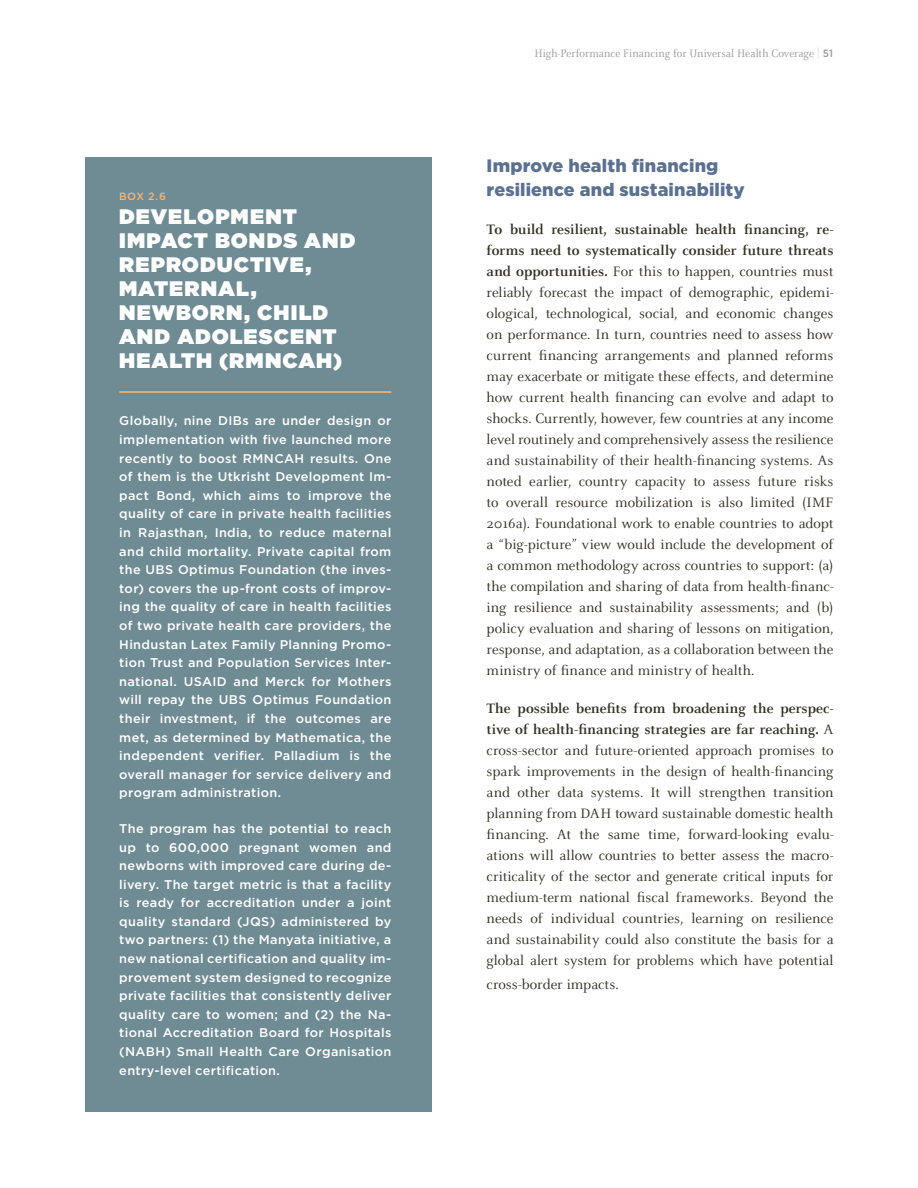
<style>
.page{position:relative;width:918px;height:1188px;background:#fff}
.page>*{position:absolute;margin:0;border:0;box-sizing:border-box;transform-origin:0 0}
.t1{font:900 21px/24px "Gotham";letter-spacing:.05em;color:#fff}
.t2{font:900 18px/24px "Gotham";letter-spacing:.01em;color:#5a7191}
.t3{font:15px/21px "Celeste";letter-spacing:-.005em;color:#333024;text-align:justify}
.t4{font:500 12.6px/18.6px "Gotham";letter-spacing:.025em;color:#fff;text-align:justify}
.t5{font:12px "Celeste";color:#999b99;scale:.94 1}
.t6{font:500 10.5px "Gotham";color:#ffb575}
.s1{font-family:"Gotham";font-weight:100}
.s2{font-family:"Gotham";font-weight:500;font-size:10.5px}
.s3{font-weight:700}
</style>
<div class="page">
<div style="left:85px;top:157px;width:346px;height:954px;background:#6f8b93"></div>
<hr style="left:119px;top:391px;width:272px;height:2px;background:#ffb575">
<p class="t6" style="left:119px;top:190px;width:48px">BOX 2.6</p>
<h1 class="t1" style="left:119px;top:204px;width:238px">DEVELOPMENT<br>IMPACT BONDS AND<br>REPRODUCTIVE,<br>MATERNAL,<br>NEWBORN, CHILD<br>AND ADOLESCENT<br>HEALTH (RMNCAH)</h1>
<p class="t4" style="left:119px;top:412px;width:274px">Globally, nine DIBs are under design or implementation with five launched more recently to boost RMNCAH results. One of them is the Utkrisht Development Im&shy;pact Bond, which aims to improve the quality of care in private health facilities in Rajasthan, India, to reduce maternal and child mortality. Private capital from the UBS Optimus Foundation (the inves&shy;tor) covers the up-front costs of improv&shy;ing the quality of care in health facilities of two private health care providers, the Hindustan Latex Family Planning Promo&shy;tion Trust and Population Services Inter&shy;national. USAID and Merck for Mothers will repay the UBS Optimus Foundation their investment, if the outcomes are met, as determined by Mathematica, the independent verifier. Palladium is the overall manager for service delivery and program administration.</p>
<p class="t4" style="left:119px;top:819px;width:274px">The program has the potential to reach up to 600,000 pregnant women and newborns with improved care during de&shy;livery. The target metric is that a facility is ready for accreditation under a joint quality standard (JQS) administered by two partners: (1) the Manyata initiative, a new national certification and quality im&shy;provement system designed to recognize private facilities that consistently deliver quality care to women; and (2) the Na&shy;tional Accreditation Board for Hospitals (NABH) Small Health Care Organisation entry-level certification.</p>
<p class="t5" style="left:534px;top:48px;width:319px">High-Performance Financing for Universal Health Coverage <span class="s1">|</span> <span class="s2">51</span></p>
<p class="t2" style="left:487px;top:153px;width:260px">Improve health financing resilience and sustainability</p>
<p class="t3" style="left:487px;top:219px;width:348px"><span class="s3">To build resilient, sustainable health financing, re&shy;forms need to systematically consider future threats and opportunities.</span> For this to happen, countries must reliably forecast the impact of demographic, epidemi&shy;ological, technological, social, and economic changes on performance. In turn, countries need to assess how current financing arrangements and planned reforms may exacerbate or mitigate these effects, and determine how current health financing can evolve and adapt to shocks. Currently, however, few countries at any income level routinely and comprehensively assess the resilience and sustainability of their health-financing systems. As noted earlier, country capacity to assess future risks to overall resource mobilization is also limited (IMF 2016a). Foundational work to enable countries to adopt a “big-picture” view would include the development of a common methodology across countries to support: (a) the compilation and sharing of data from health-financ&shy;ing resilience and sustainability assessments; and (b) policy evaluation and sharing of lessons on mitigation, response, and adaptation, as a collaboration between the ministry of finance and ministry of health.</p>
<p class="t3" style="left:487px;top:698px;width:348px"><span class="s3">The possible benefits from broadening the perspec&shy;tive of health-financing strategies are far reaching.</span> A cross-sector and future-oriented approach promises to spark improvements in the design of health-financing and other data systems. It will strengthen transition planning from DAH toward sustainable domestic health financing. At the same time, forward-looking evalu&shy;ations will allow countries to better assess the macro&shy;criticality of the sector and generate critical inputs for medium-term national fiscal frameworks. Beyond the needs of individual countries, learning on resilience and sustainability could also constitute the basis for a global alert system for problems which have potential</p>
<p class="t3" style="left:487px;top:974px;width:134px">cross-border impacts.</p>
</div>
